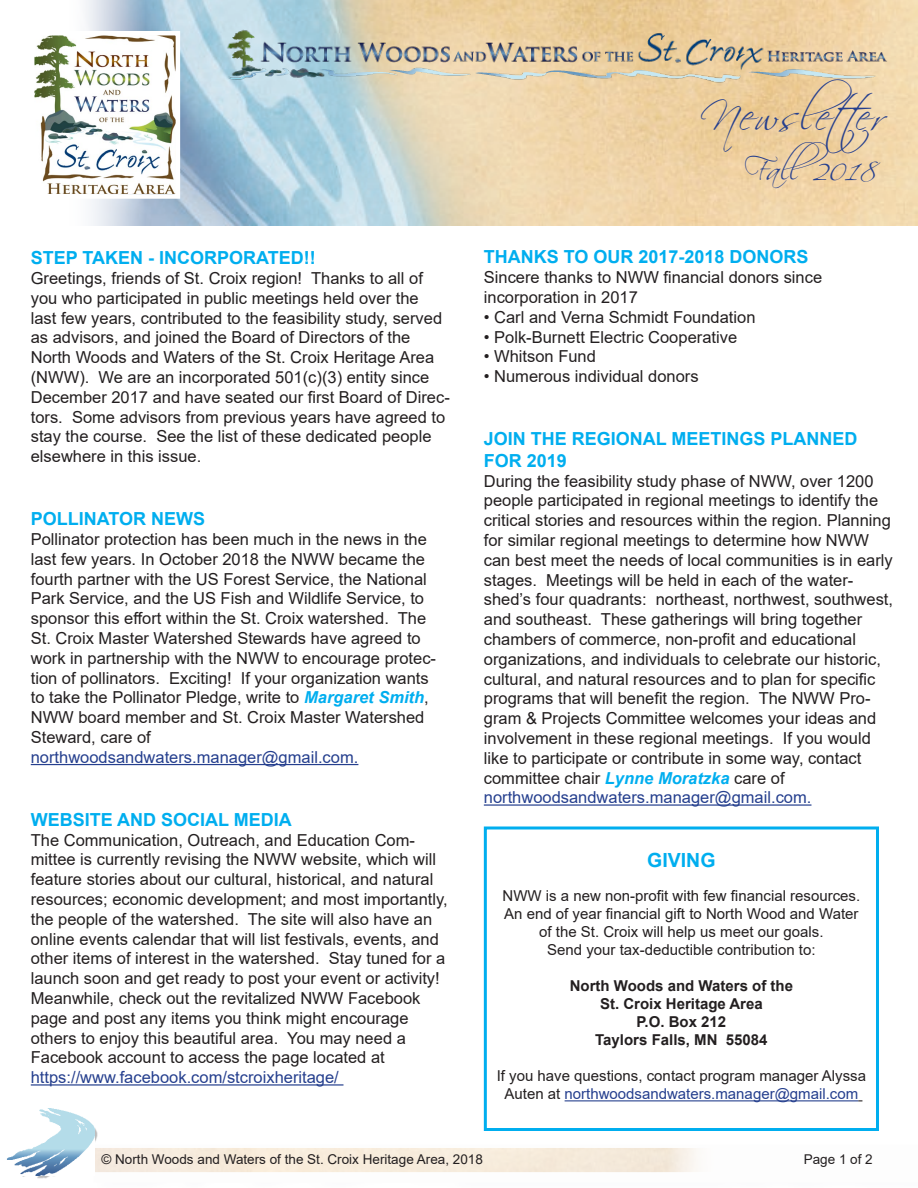
<style>
.page{position:relative;width:918px;height:1188px;background:#fff}
.page>*{position:absolute;margin:0;border:0;box-sizing:border-box;transform-origin:0 0}
.t1{font:42px "Scriptina";letter-spacing:.02em;color:#253f8e}
.t2{font:31.5px "Scriptina";letter-spacing:.02em;color:#253f8e}
.t3{font:700 19.5px "Arial";color:#00aeef}
.t4{font:700 18px "Arial";color:#00aeef}
.t5{font:16.5px/19.8px "Arial";color:#231f20}
.t6{font:16.5px "Arial";color:#253f8e}
.t7{font:15px/18px "Arial";color:#231f20;text-align:center}
.t8{font:700 15px "Arial";color:#231f20}
.t9{font:13.5px "Arial";color:#231f20}
.s1{font-weight:700;font-style:italic;color:#00aeef}
.s2{color:#253f8e}
</style>
<div class="page">
<div style="left:9px;top:1110px;width:88px;height:68px;background:#231f20;opacity:.3"></div>
<img style="left:6px;top:1109px;width:89px;height:66px">
<img style="left:85px;top:0;width:833px;height:225px">
<img style="left:35px;top:36px;width:140px;height:158px">
<hr style="left:31px;top:764px;width:327px;height:1px;background:#253f8e">
<hr style="left:31px;top:1084px;width:312px;height:2px;background:#253f8e">
<hr style="left:565px;top:1100px;width:293px;height:1px;background:#253f8e">
<div style="left:484px;top:826px;width:395px;height:305px;border:3px solid #00aeef"></div>
<hr style="left:484px;top:804px;width:327px;height:2px;background:#253f8e">
<img style="left:225px;top:21px;width:674px;height:68px">
<p class="t4" style="left:31px;top:245px;width:287px">STEP TAKEN - INCORPORATED!!</p>
<p class="t5" style="left:31px;top:268px;width:421px">Greetings, friends of St. Croix region! Thanks to all of you who participated in public meetings held over the<br>last few years, contributed to the feasibility study, served as advisors, and joined the Board of Directors of the North Woods and Waters of the St. Croix Heritage Area (NWW). We are an incorporated 501(c)(3) entity since December 2017 and have seated our first Board of Direc&shy;tors. Some advisors from previous years have agreed to stay the course. See the list of these dedicated people elsewhere in this issue.</p>
<p class="t4" style="left:31px;top:506px;width:176px">POLLINATOR NEWS</p>
<p class="t5" style="left:31px;top:529px;width:407px">Pollinator protection has been much in the news in the last few years. In October 2018 the NWW became the fourth partner with the US Forest Service, the National Park Service, and the US Fish and Wildlife Service, to sponsor this effort within the St. Croix watershed. The St. Croix Master Watershed Stewards have agreed to work in partnership with the NWW to encourage protec&shy;tion of pollinators. Exciting! If your organization wants to take the Pollinator Pledge, write to <span class="s1">Margaret Smith</span>, NWW board member and St. Croix Master Watershed Steward, care of</p>
<p class="t6" style="left:31px;top:746px;width:329px">northwoodsandwaters.manager@gmail.com.</p>
<p class="t4" style="left:31px;top:807px;width:263px">WEBSITE AND SOCIAL MEDIA</p>
<p class="t5" style="left:31px;top:830px;width:418px">The Communication, Outreach, and Education Com&shy;mittee is currently revising the NWW website, which will feature stories about our cultural, historical, and natural resources; economic development; and most importantly, the people of the watershed. The site will also have an online events calendar that will list festivals, events, and other items of interest in the watershed. Stay tuned for a launch soon and get ready to post your event or activity!<br>Meanwhile, check out the revitalized NWW Facebook page and post any items you think might encourage</p>
<p class="t5" style="left:31px;top:1028px;width:377px">others to enjoy this beautiful area. You may need a<br>Facebook account to access the page located at</p>
<p class="t6" style="left:31px;top:1066px;width:310px">https://www.facebook.com/stcroixheritage/</p>
<p class="t1" style="left:700px;top:91px;width:185px">Newsletter</p>
<p class="t2" style="left:745px;top:151px;width:135px">Fall2018</p>
<p class="t4" style="left:484px;top:244px;width:326px">THANKS TO OUR 2017-2018 DONORS</p>
<p class="t5" style="left:484px;top:267px;width:340px">Sincere thanks to NWW financial donors since</p>
<p class="t5" style="left:484px;top:287px;width:156px">incorporation in 2017</p>
<p class="t5" style="left:484px;top:307px;width:273px">• Carl and Verna Schmidt Foundation</p>
<p class="t5" style="left:484px;top:327px;width:255px">• Polk-Burnett Electric Cooperative</p>
<p class="t5" style="left:484px;top:347px;width:114px">• Whitson Fund</p>
<p class="t5" style="left:484px;top:366px;width:216px">• Numerous individual donors</p>
<p class="t4" style="left:484px;top:426px;width:375px">JOIN THE REGIONAL MEETINGS PLANNED</p>
<p class="t4" style="left:484px;top:448px;width:85px">FOR 2019</p>
<p class="t5" style="left:484px;top:471px;width:411px">During the feasibility study phase of NWW, over 1200 people participated in regional meetings to identify the critical stories and resources within the region. Planning for similar regional meetings to determine how NWW can best meet the needs of local communities is in early stages. Meetings will be held in each of the water&shy;shed’s four quadrants: northeast, northwest, southwest, and southeast. These gatherings will bring together chambers of commerce, non-profit and educational organizations, and individuals to celebrate our historic, cultural, and natural resources and to plan for specific programs that will benefit the region. The NWW Pro&shy;gram &amp; Projects Committee welcomes your ideas and involvement in these regional meetings. If you would like to participate or contribute in some way, contact committee chair <span class="s1">Lynne Moratzka</span> care of</p>
<p class="t6" style="left:484px;top:786px;width:329px">northwoodsandwaters.manager@gmail.com.</p>
<p class="t3" style="left:647px;top:847px;width:70px">GIVING</p>
<p class="t7" style="left:503px;top:887px;width:359px">NWW is a new non-profit with few financial resources.</p>
<p class="t7" style="left:504px;top:905px;width:356px">An end of year financial gift to North Wood and Water</p>
<p class="t7" style="left:539px;top:923px;width:286px">of the St. Croix will help us meet our goals.</p>
<p class="t7" style="left:547px;top:941px;width:270px">Send your tax-deductible contribution to:</p>
<p class="t8" style="left:570px;top:975px;width:225px">North Woods and Waters of the</p>
<p class="t8" style="left:600px;top:993px;width:164px">St. Croix Heritage Area</p>
<p class="t8" style="left:637px;top:1011px;width:91px">P.O. Box 212</p>
<p class="t8" style="left:595px;top:1029px;width:174px">Taylors Falls, MN 55084</p>
<p class="t7" style="left:497px;top:1067px;width:371px">If you have questions, contact program manager Alyssa<br>Auten at <span class="s2">northwoodsandwaters.manager@gmail.com</span></p>
<p class="t9" style="left:102px;top:1150px;width:383px">© North Woods and Waters of the St. Croix Heritage Area, 2018</p>
<p class="t9" style="left:804px;top:1150px;width:71px">Page 1 of 2</p>
</div>
